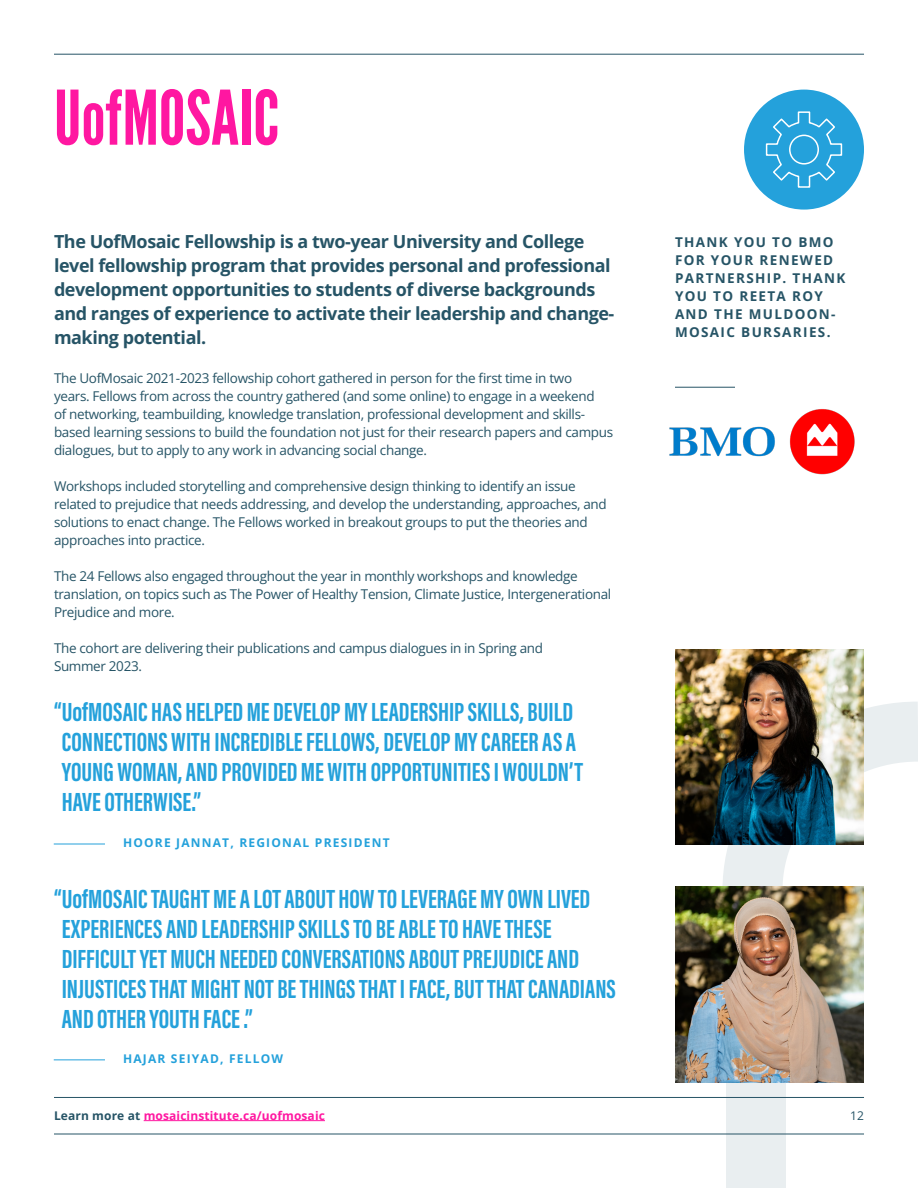
<style>
.page{position:relative;width:918px;height:1188px;background:#fff}
.page>*{position:absolute;margin:0;border:0;box-sizing:border-box;transform-origin:0 0}
.t1{font:75px "League Gothic";color:#ff17a1}
.t2{font:700 27px/30px "Acumin Pro Extra Cond";color:#24a1db}
.t3{font:700 18px/24px "Open Sans";letter-spacing:-.025em;color:#265466}
.t4{font:13.5px/18px "Open Sans";letter-spacing:-.025em;color:#265466}
.t5{font:700 13.5px/18px "Open Sans";letter-spacing:.1em;color:#265466}
.t6{font:700 12px "Open Sans";letter-spacing:.1em;color:#24a1db}
.t7{font:700 12px "Open Sans";letter-spacing:.01em;color:#ff17a1}
.t8{font:12px "Open Sans";color:#265466}
.s1{color:#265466}
</style>
<div class="page">
<svg style="left:722px;top:702px;width:196px;height:184px"></svg>
<div style="left:726px;top:1023px;width:60px;height:165px;background:#e9eef0"></div>
<hr style="left:54px;top:54px;width:810px;height:1px;background:#265466">
<hr style="left:54px;top:1134px;width:810px;height:1px;background:#265466">
<img style="left:669px;top:409px;width:186px;height:66px">
<hr style="left:675px;top:387px;width:60px;height:1px;background:#265466">
<hr style="left:144px;top:1120px;width:181px;height:1px;background:#ff17a1">
<hr style="left:54px;top:1097px;width:810px;height:1px;background:#265466">
<hr style="left:54px;top:844px;width:51px;height:1px;background:#24a1db">
<hr style="left:54px;top:1060px;width:51px;height:1px;background:#24a1db">
<img style="left:675px;top:649px;width:189px;height:196px">
<img style="left:675px;top:886px;width:189px;height:196px">
<div style="left:744px;top:90px;width:120px;height:120px;background:#24a1db;border-radius:50%"></div>
<svg style="left:765px;top:111px;width:78px;height:77px"></svg>
<p class="t1" style="left:54px;top:73px;width:227px">UofMOSAIC</p>
<p class="t3" style="left:54px;top:229px;width:562px">The UofMosaic Fellowship is a two-year University and College level fellowship program that provides personal and professional development opportunities to students of diverse backgrounds and ranges of experience to activate their leadership and change&shy;making potential.</p>
<p class="t4" style="left:54px;top:369px;width:561px">The UofMosaic 2021-2023 fellowship cohort gathered in person for the first time in two<br>years. Fellows from across the country gathered (and some online) to engage in a weekend<br>of networking, teambuilding, knowledge translation, professional development and skills&shy;based learning sessions to build the foundation not just for their research papers and campus dialogues, but to apply to any work in advancing social change.</p>
<p class="t4" style="left:54px;top:477px;width:554px">Workshops included storytelling and comprehensive design thinking to identify an issue related to prejudice that needs addressing, and develop the understanding, approaches, and solutions to enact change. The Fellows worked in breakout groups to put the theories and approaches into practice.</p>
<p class="t4" style="left:54px;top:567px;width:559px">The 24 Fellows also engaged throughout the year in monthly workshops and knowledge translation, on topics such as The Power of Healthy Tension, Climate Justice, Intergenerational<br>Prejudice and more.</p>
<p class="t4" style="left:54px;top:639px;width:491px">The cohort are delivering their publications and campus dialogues in in Spring and<br>Summer 2023.</p>
<p class="t2" style="left:54px;top:697px;width:531px">“UofMOSAIC HAS HELPED ME DEVELOP MY LEADERSHIP SKILLS, BUILD CONNECTIONS WITH INCREDIBLE FELLOWS, DEVELOP MY CAREER AS A YOUNG WOMAN, AND PROVIDED ME WITH OPPORTUNITIES I WOULDN’T HAVE OTHERWISE.”</p>
<p class="t6" style="left:123px;top:835px;width:268px">HOORE JANNAT, REGIONAL PRESIDENT</p>
<p class="t2" style="left:54px;top:884px;width:564px">“UofMOSAIC TAUGHT ME A LOT ABOUT HOW TO LEVERAGE MY OWN LIVED EXPERIENCES AND LEADERSHIP SKILLS TO BE ABLE TO HAVE THESE DIFFICULT YET MUCH NEEDED CONVERSATIONS ABOUT PREJUDICE AND INJUSTICES THAT MIGHT NOT BE THINGS THAT I FACE, BUT THAT CANADIANS AND OTHER YOUTH FACE .”</p>
<p class="t6" style="left:123px;top:1051px;width:162px">HAJAR SEIYAD, FELLOW</p>
<p class="t5" style="left:675px;top:232px;width:172px">THANK YOU TO BMO<br>FOR YOUR RENEWED<br>PARTNERSHIP. THANK<br>YOU TO REETA ROY<br>AND THE MULDOON-<br>MOSAIC BURSARIES.</p>
<p class="t7" style="left:54px;top:1107px;width:272px"><span class="s1">Learn more at</span> mosaicinstitute.ca/uofmosaic</p>
<p class="t8" style="left:850px;top:1107px;width:15px">12</p>
</div>
